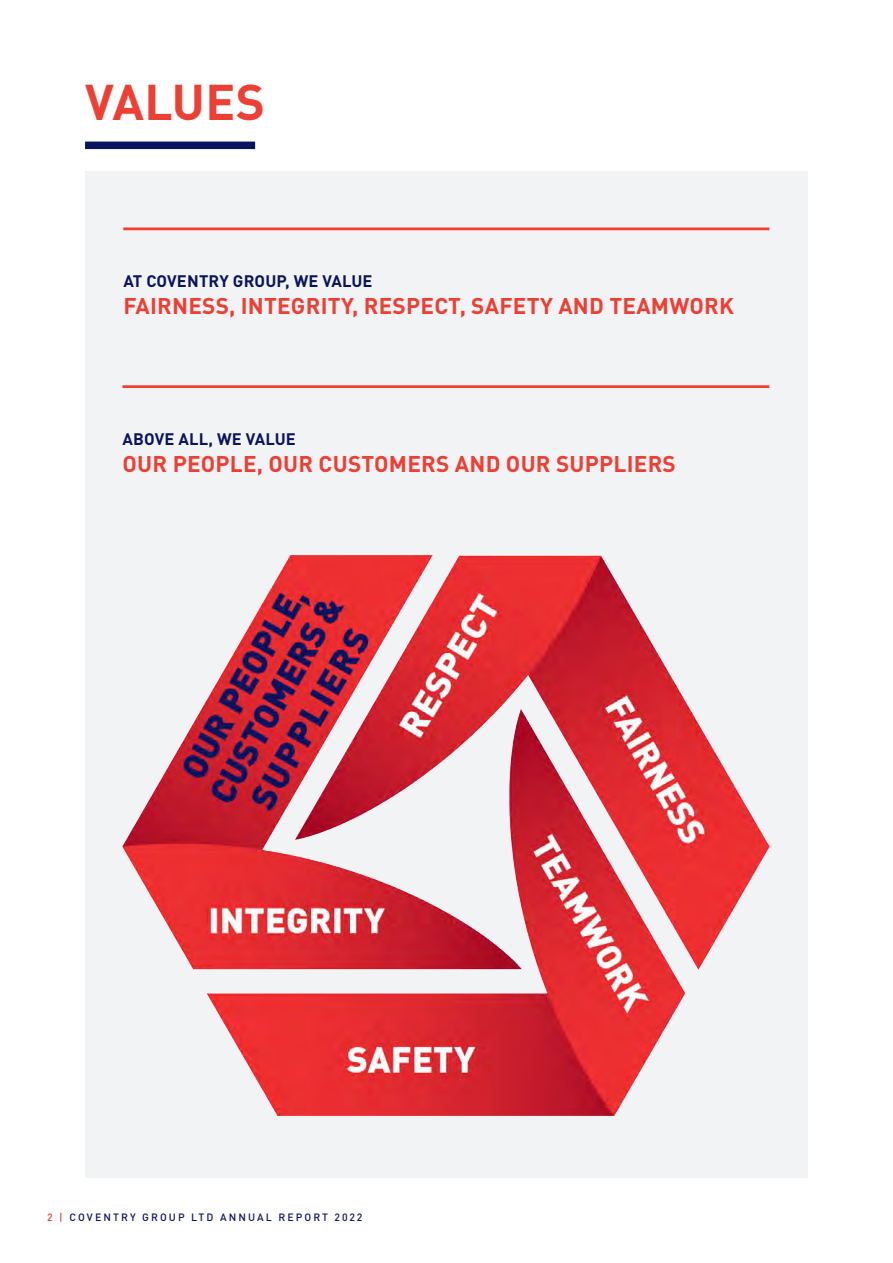
<style>
.page{position:relative;width:893px;height:1263px;background:#fff}
.page>*{position:absolute;margin:0;border:0;box-sizing:border-box;transform-origin:0 0}
.t1{font:700 49.5px "DIN Pro";letter-spacing:.01em;color:#ee3f34}
.t2{font:700 22.5px "DIN Pro";letter-spacing:.01em;color:#ee3f34}
.t3{font:700 16.5px "DIN Pro";letter-spacing:.01em;color:#0b145e}
.t4{font:500 10.5px "DIN Pro";letter-spacing:.2em;color:#0b145e}
.s1{color:#ee3f34}
</style>
<div class="page">
<div style="left:85px;top:171px;width:722px;height:1007px;background:#f2f3f4"></div>
<div style="left:85px;top:142px;width:170px;height:7px;background:#0b145e"></div>
<img style="left:123px;top:555px;width:646px;height:560px">
<hr style="left:123px;top:227px;width:646px;height:3px;background:#ee3f34">
<hr style="left:122px;top:385px;width:647px;height:3px;background:#ee3f34">
<h1 class="t1" style="left:85px;top:61px;width:181px">VALUES</h1>
<h4 class="t3" style="left:123px;top:268px;width:251px">AT COVENTRY GROUP, WE VALUE</h4>
<h4 class="t2" style="left:123px;top:287px;width:612px">FAIRNESS, INTEGRITY, RESPECT, SAFETY AND TEAMWORK</h4>
<h4 class="t3" style="left:123px;top:425px;width:175px">ABOVE ALL, WE VALUE</h4>
<h4 class="t2" style="left:123px;top:445px;width:555px">OUR PEOPLE, OUR CUSTOMERS AND OUR SUPPLIERS</h4>
<p class="t4" style="left:47px;top:1209px;width:317px"><span class="s1">2 |</span> COVENTRY GROUP LTD ANNUAL REPORT 2022</p>
</div>
